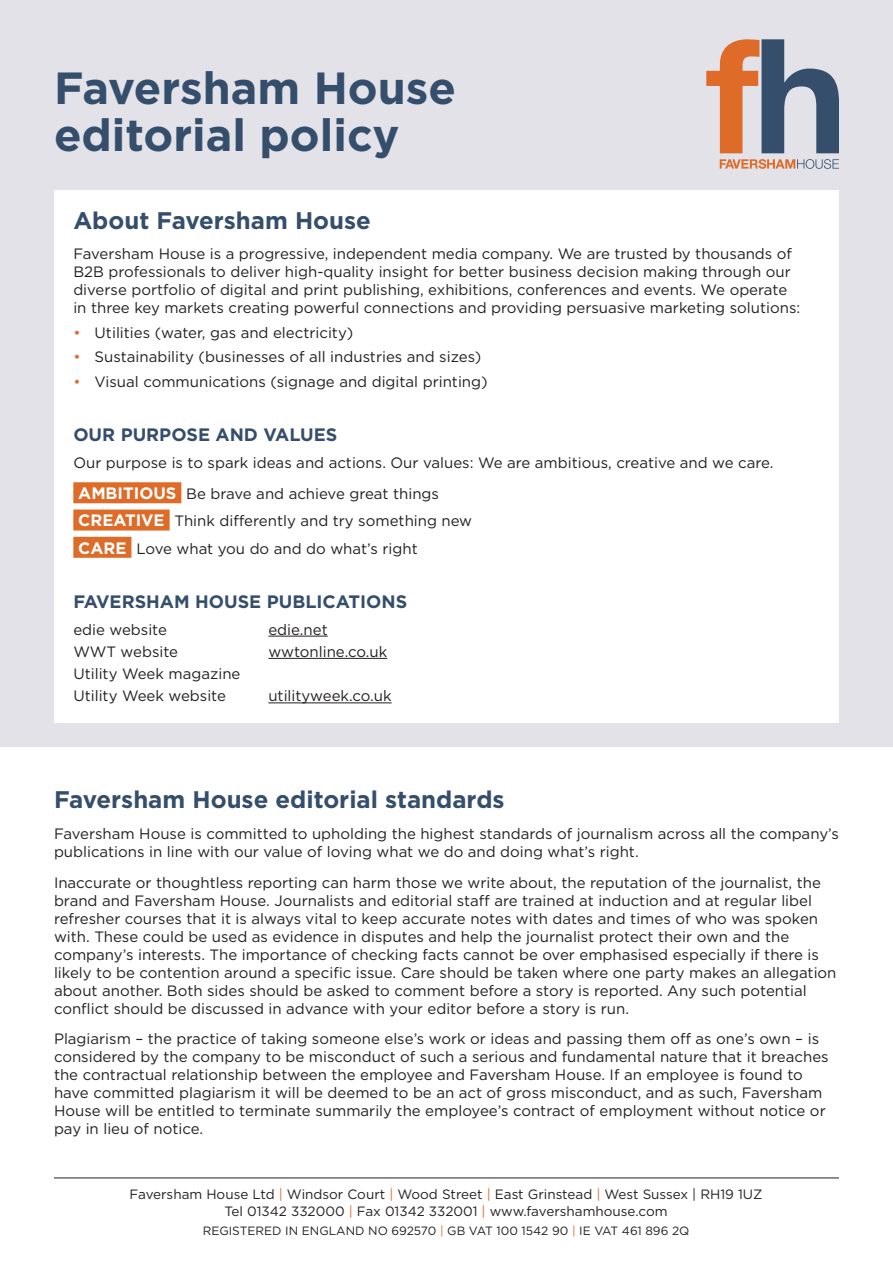
<style>
.page{position:relative;width:893px;height:1263px;background:#fff}
.page>*{position:absolute;margin:0;border:0;box-sizing:border-box;transform-origin:0 0}
.t1{font:700 45px/46.5px "Gotham";color:#344e6c}
.t2{font:700 24px "Gotham";color:#344e6c}
.t3{font:700 18px "Gotham";color:#344e6c}
.t4{font:700 16.5px "Gotham";color:#fff}
.t5{font:15px/18px "Gotham";color:#231f20}
.t6{font:13.5px/16.5px "Gotham";color:#231f20;text-align:center}
.t7{font:12px "Gotham";color:#231f20}
.s1{color:#de6b27}
.s2{font-weight:700;font-size:16.5px;color:#fff}
</style>
<div class="page">
<hr style="left:54px;top:1177px;width:785px;height:1px;background:#231f20">
<div style="left:0;top:0;width:893px;height:746px;background:#e2e2e8"></div>
<svg style="left:720px;top:159px;width:119px;height:10px"></svg>
<svg style="left:706px;top:39px;width:133px;height:114px"></svg>
<div style="left:54px;top:190px;width:785px;height:533px;background:#fff"></div>
<div style="left:73px;top:482px;width:108px;height:21px;background:#de6b27"></div>
<div style="left:73px;top:509px;width:97px;height:21px;background:#de6b27"></div>
<div style="left:73px;top:537px;width:58px;height:21px;background:#de6b27"></div>
<hr style="left:268px;top:636px;width:60px;height:1px;background:#231f20">
<hr style="left:268px;top:658px;width:119px;height:1px;background:#231f20">
<hr style="left:268px;top:702px;width:124px;height:1px;background:#231f20">
<h1 class="t1" style="left:54px;top:65px;width:403px">Faversham House editorial policy</h1>
<h2 class="t2" style="left:73px;top:204px;width:299px">About Faversham House</h2>
<p class="t5" style="left:73px;top:245px;width:728px">Faversham House is a progressive, independent media company. We are trusted by thousands of B2B professionals to deliver high-quality insight for better business decision making through our diverse portfolio of digital and print publishing, exhibitions, conferences and events. We operate in three key markets creating powerful connections and providing persuasive marketing solutions:</p>
<p class="t5" style="left:73px;top:323px;width:282px"><span class="s1">•</span> Utilities (water, gas and electricity)</p>
<p class="t5" style="left:73px;top:347px;width:410px"><span class="s1">•</span> Sustainability (businesses of all industries and sizes)</p>
<p class="t5" style="left:73px;top:372px;width:416px"><span class="s1">•</span> Visual communications (signage and digital printing)</p>
<p class="t3" style="left:73px;top:423px;width:265px">Our purpose and values</p>
<p class="t5" style="left:78px;top:446px;width:697px;line-height:31.5px;text-indent:-5px">Our purpose is to spark ideas and actions. Our values: We are ambitious, creative and we care.<br><span class="s2">Ambitious</span> Be brave and achieve great things</p>
<p class="t5" style="left:78px;top:512px;width:395px"><span class="s2">Creative</span> Think differently and try something new</p>
<p class="t4" style="left:78px;top:537px;width:37px">CARE</p>
<p class="t5" style="left:136px;top:539px;width:283px">Love what you do and do what’s right</p>
<p class="t3" style="left:73px;top:590px;width:335px">Faversham House publications</p>
<p class="t5" style="left:73px;top:620px;width:95px">edie website</p>
<p class="t5" style="left:268px;top:620px;width:61px">edie.net</p>
<p class="t5" style="left:73px;top:642px;width:106px">WWT website</p>
<p class="t5" style="left:268px;top:642px;width:120px">wwtonline.co.uk</p>
<p class="t5" style="left:73px;top:662px;width:169px;line-height:22.2px">Utility Week magazine<br>Utility Week website</p>
<p class="t5" style="left:268px;top:687px;width:125px">utilityweek.co.uk</p>
<h2 class="t2" style="left:54px;top:784px;width:452px">Faversham House editorial standards</h2>
<p class="t5" style="left:54px;top:824px;width:786px">Faversham House is committed to upholding the highest standards of journalism across all the company’s publications in line with our value of loving what we do and doing what’s right.</p>
<p class="t5" style="left:54px;top:873px;width:784px">Inaccurate or thoughtless reporting can harm those we write about, the reputation of the journalist, the brand and Faversham House. Journalists and editorial staff are trained at induction and at regular libel refresher courses that it is always vital to keep accurate notes with dates and times of who was spoken with. These could be used as evidence in disputes and help the journalist protect their own and the company’s interests. The importance of checking facts cannot be over emphasised especially if there is likely to be contention around a specific issue. Care should be taken where one party makes an allegation about another. Both sides should be asked to comment before a story is reported. Any such potential conflict should be discussed in advance with your editor before a story is run.</p>
<p class="t5" style="left:54px;top:1030px;width:776px">Plagiarism – the practice of taking someone else’s work or ideas and passing them off as one’s own – is considered by the company to be misconduct of such a serious and fundamental nature that it breaches the contractual relationship between the employee and Faversham House. If an employee is found to have committed plagiarism it will be deemed to be an act of gross misconduct, and as such, Faversham House will be entitled to terminate summarily the employee’s contract of employment without notice or pay in lieu of notice.</p>
<p class="t6" style="left:130px;top:1186px;width:634px">Faversham House Ltd <span class="s1">|</span> Windsor Court <span class="s1">|</span> Wood Street <span class="s1">|</span> East Grinstead <span class="s1">|</span> West Sussex | RH19 1UZ<br>Tel 01342 332000 <span class="s1">|</span> Fax 01342 332001 <span class="s1">|</span> www.favershamhouse.com</p>
<p class="t7" style="left:203px;top:1223px;width:488px">REGISTERED IN ENGLAND NO 692570 <span class="s1">|</span> GB VAT 100 1542 90 <span class="s1">|</span> IE VAT 461 896 2Q</p>
</div>
